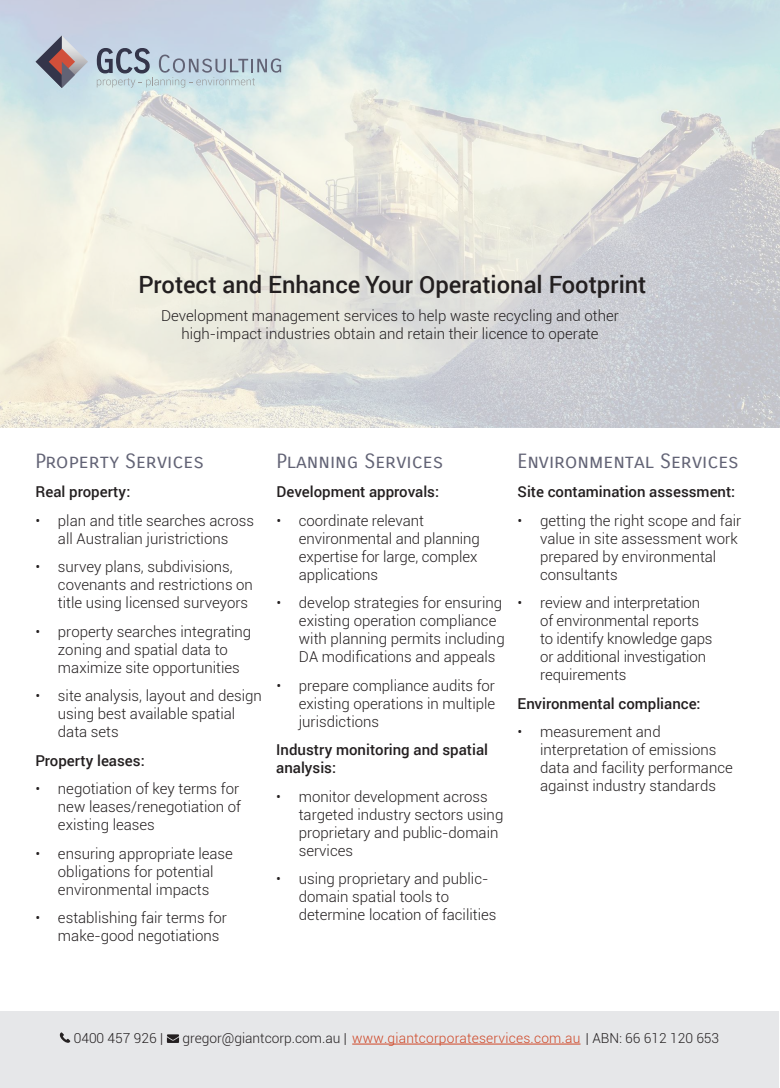
<style>
.page{position:relative;width:780px;height:1088px;background:#fff}
.page>*{position:absolute;margin:0;border:0;box-sizing:border-box;transform-origin:0 0}
.t1{font:500 23.75px "Roboto";color:#231f20}
.t2{font:20px "Carrois Gothic SC";color:#626375}
.t3{font:300 15px/18px "Roboto";color:#231f20}
.t4{font:500 15px/18px "Roboto";color:#231f20}
.t5{font:300 13.75px "Roboto";color:#231f20}
.s1{color:#cf4727}
</style>
<div class="page">
<img style="left:0;top:0;width:780px;height:427px">
<svg style="left:35px;top:35px;width:53px;height:53px;background:#a5a0aa"></svg>
<svg style="left:97px;top:48px;width:184px;height:40px;background:#b2c3cf"></svg>
<div style="left:1px;top:1012px;width:778px;height:76px;background:#e6e7e9"></div>
<svg style="left:60px;top:1032px;width:10px;height:11px"></svg>
<svg style="left:167px;top:1034px;width:12px;height:9px"></svg>
<hr style="left:352px;top:1044px;width:228px;height:1px;background:#cf4727">
<h1 class="t1" style="left:139px;top:267px;width:509px">Protect and Enhance Your Operational Footprint</h1>
<p class="t3" style="left:161px;top:306px;width:459px;text-align:center">Development management services to help waste recycling and other high-impact industries obtain and retain their licence to operate</p>
<h2 class="t2" style="left:35px;top:450px;width:170px">Property Services</h2>
<p class="t4" style="left:35px;top:482px;width:97px">Real property:</p>
<p class="t3" style="left:35px;top:511px;width:220px;text-align:center">• plan and title searches across all Australian juristrictions</p>
<p class="t3" style="left:58px;top:557px;width:196px;text-indent:-22px">• survey plans, subdivisions, covenants and restrictions on title using licensed surveyors</p>
<p class="t3" style="left:58px;top:622px;width:195px;text-indent:-22px">• property searches integrating zoning and spatial data to maximize site opportunities</p>
<p class="t3" style="left:58px;top:686px;width:205px;text-indent:-22px">• site analysis, layout and design using best available spatial data sets</p>
<p class="t4" style="left:35px;top:751px;width:111px">Property leases:</p>
<p class="t3" style="left:58px;top:779px;width:184px;text-indent:-22px">• negotiation of key terms for new leases/renegotiation of existing leases</p>
<p class="t3" style="left:35px;top:844px;width:199px;text-align:center">• ensuring appropriate lease obligations for potential environmental impacts</p>
<p class="t3" style="left:58px;top:908px;width:170px;text-indent:-22px">• establishing fair terms for make-good negotiations</p>
<h2 class="t2" style="left:276px;top:450px;width:168px">Planning Services</h2>
<p class="t4" style="left:276px;top:482px;width:164px">Development approvals:</p>
<p class="t3" style="left:299px;top:511px;width:182px;text-indent:-22px">• coordinate relevant environmental and planning expertise for large, complex applications</p>
<p class="t3" style="left:299px;top:593px;width:207px;text-indent:-22px">• develop strategies for ensuring existing operation compliance with planning permits including<br>DA modifications and appeals</p>
<p class="t3" style="left:299px;top:676px;width:198px;text-align:justify;text-indent:-22px">• prepare compliance audits for existing operations in multiple jurisdictions</p>
<p class="t4" style="left:276px;top:740px;width:213px">Industry monitoring and spatial analysis:</p>
<p class="t3" style="left:299px;top:787px;width:206px;text-indent:-22px">• monitor development across targeted industry sectors using proprietary and public-domain services</p>
<p class="t3" style="left:299px;top:869px;width:199px;text-indent:-22px">• using proprietary and public&shy;domain spatial tools to determine location of facilities</p>
<h2 class="t2" style="left:517px;top:450px;width:223px">Environmental Services</h2>
<p class="t4" style="left:517px;top:482px;width:219px">Site contamination assessment:</p>
<p class="t3" style="left:540px;top:511px;width:203px;text-indent:-22px">• getting the right scope and fair value in site assessment work prepared by environmental consultants</p>
<p class="t3" style="left:540px;top:593px;width:174px;text-indent:-22px">• review and interpretation of environmental reports to identify knowledge gaps or additional investigation requirements</p>
<p class="t4" style="left:517px;top:694px;width:184px">Environmental compliance:</p>
<p class="t3" style="left:540px;top:722px;width:194px;text-indent:-22px">• measurement and interpretation of emissions data and facility performance against industry standards</p>
<p class="t5" style="left:74px;top:1028px;width:91px">0400 457 926 |</p>
<p class="t5" style="left:182px;top:1028px;width:538px">gregor@giantcorp.com.au | <span class="s1">www.giantcorporateservices.com.au</span> | ABN: 66 612 120 653</p>
</div>
